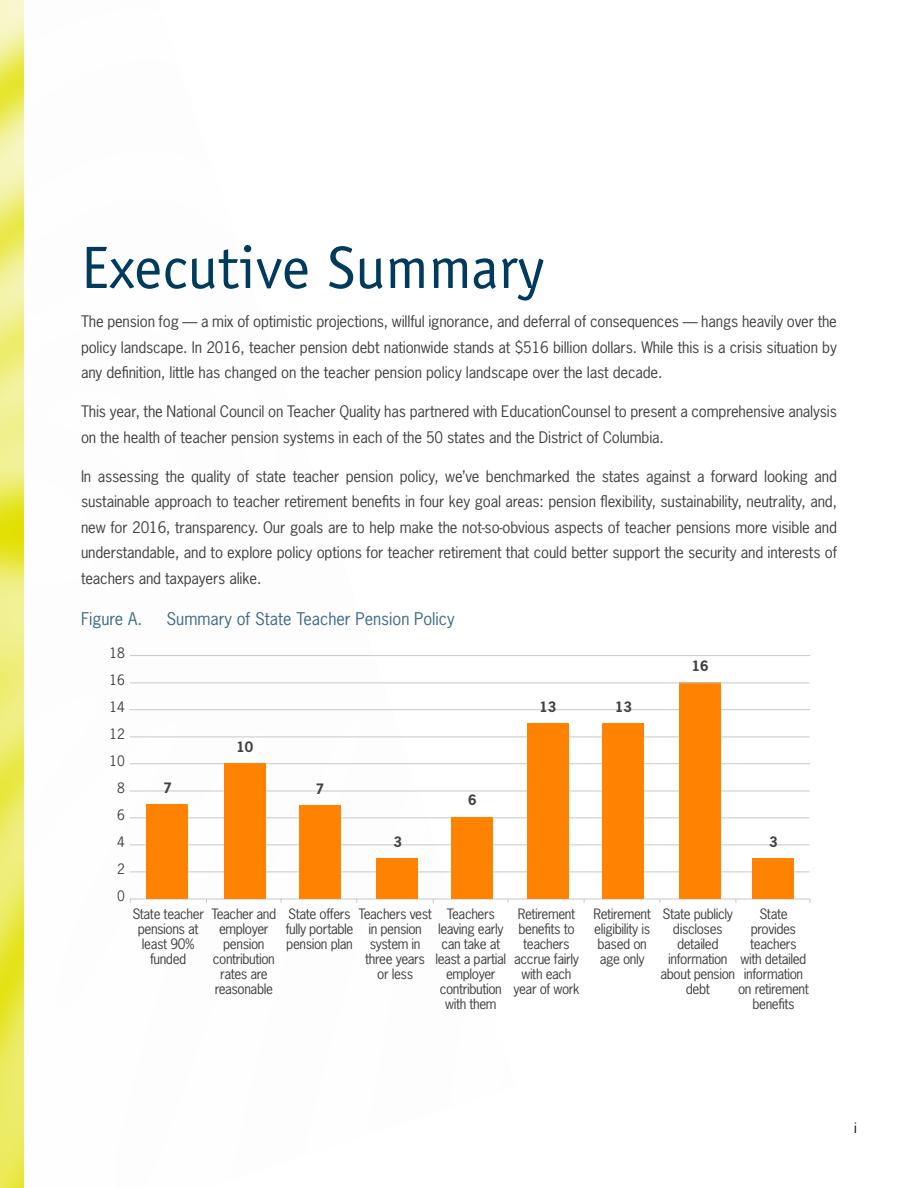
<style>
.page{position:relative;width:918px;height:1188px;background:#fff}
.page>*{position:absolute;margin:0;border:0;box-sizing:border-box;transform-origin:0 0}
.t1{font:60px "Officina Sans";color:#003a5d}
.t2{font:16.5px "News Gothic Std";color:#406b85}
.t3{font:15px/25.5px "News Gothic Std";letter-spacing:-.01em;color:#414042;text-align:justify}
.t4{font:13.5px/15px "News Gothic Std";letter-spacing:-.03em;color:#414042;text-align:center}
.t5{font:700 13.5px "News Gothic Std";color:#414042}
.t6{font:13.5px "News Gothic Std";color:#000}
</style>
<div class="page">
<img style="left:0;top:0;width:516px;height:1188px">
<svg style="left:129px;top:763px;width:681px;height:141px"></svg>
<div style="left:147px;top:804px;width:41px;height:95px;background:#ff8300"></div>
<div style="left:224px;top:764px;width:41px;height:135px;background:#ff8300"></div>
<hr style="left:130px;top:737px;width:680px;height:1px;background:#c7c8ca">
<hr style="left:130px;top:709px;width:680px;height:1px;background:#c7c8ca">
<div style="left:299px;top:805px;width:41px;height:94px;background:#ff8300"></div>
<div style="left:377px;top:858px;width:41px;height:41px;background:#ff8300"></div>
<div style="left:451px;top:818px;width:42px;height:81px;background:#ff8300"></div>
<div style="left:527px;top:723px;width:41px;height:176px;background:#ff8300"></div>
<div style="left:602px;top:723px;width:42px;height:176px;background:#ff8300"></div>
<div style="left:752px;top:858px;width:42px;height:41px;background:#ff8300"></div>
<div style="left:679px;top:683px;width:42px;height:216px;background:#ff8300"></div>
<hr style="left:130px;top:682px;width:680px;height:1px;background:#c7c8ca">
<hr style="left:130px;top:655px;width:680px;height:1px;background:#c7c8ca">
<h1 class="t1" style="left:81px;top:233px;width:465px">Executive Summary</h1>
<p class="t3" style="left:81px;top:308px;width:758px">The pension fog — a mix of optimistic projections, willful ignorance, and deferral of consequences — hangs heavily over the policy landscape. In 2016, teacher pension debt nationwide stands at $516 billion dollars. While this is a crisis situation by any definition, little has changed on the teacher pension policy landscape over the last decade.</p>
<p class="t3" style="left:81px;top:398px;width:758px">This year, the National Council on Teacher Quality has partnered with EducationCounsel to present a comprehensive analysis on the health of teacher pension systems in each of the 50 states and the District of Columbia.</p>
<p class="t3" style="left:81px;top:463px;width:758px">In assessing the quality of state teacher pension policy, we’ve benchmarked the states against a forward looking and sustainable approach to teacher retirement benefits in four key goal areas: pension flexibility, sustainability, neutrality, and, new for 2016, transparency. Our goals are to help make the not-so-obvious aspects of teacher pensions more visible and understandable, and to explore policy options for teacher retirement that could better support the security and interests of teachers and taxpayers alike.</p>
<p class="t2" style="left:81px;top:608px;width:63px">Figure A.</p>
<p class="t2" style="left:167px;top:608px;width:290px">Summary of State Teacher Pension Policy</p>
<p class="t4" style="left:110px;top:640px;width:17px;line-height:27px">18<br>16<br>14<br>12<br>10<br>8<br>6<br>4<br>2<br>0</p>
<p class="t5" style="left:163px;top:779px;width:10px">7</p>
<p class="t5" style="left:236px;top:738px;width:18px">10</p>
<p class="t5" style="left:316px;top:780px;width:10px">7</p>
<p class="t5" style="left:393px;top:833px;width:10px">3</p>
<p class="t5" style="left:468px;top:791px;width:10px">6</p>
<p class="t5" style="left:539px;top:698px;width:18px">13</p>
<p class="t5" style="left:615px;top:698px;width:18px">13</p>
<p class="t5" style="left:692px;top:657px;width:18px">16</p>
<p class="t5" style="left:769px;top:833px;width:10px">3</p>
<p class="t4" style="left:132px;top:907px;width:73px">State teacher pensions at least 90% funded</p>
<p class="t4" style="left:211px;top:907px;width:66px">Teacher and employer pension contribution rates are reasonable</p>
<p class="t4" style="left:286px;top:907px;width:69px;text-align:left">State offers fully portable pension plan</p>
<p class="t4" style="left:358px;top:907px;width:75px">Teachers vest in pension system in three years or less</p>
<p class="t4" style="left:435px;top:907px;width:72px">Teachers leaving early can take at least a partial employer contribution with them</p>
<p class="t4" style="left:513px;top:907px;width:68px">Retirement benefits to teachers accrue fairly with each year of work</p>
<p class="t4" style="left:593px;top:907px;width:59px">Retirement eligibility is based on age only</p>
<p class="t4" style="left:661px;top:907px;width:76px">State publicly discloses detailed information about pension debt</p>
<p class="t4" style="left:738px;top:907px;width:72px">State provides teachers with detailed information on retirement benefits</p>
<p class="t6" style="left:854px;top:1119px;width:4px">i</p>
</div>
